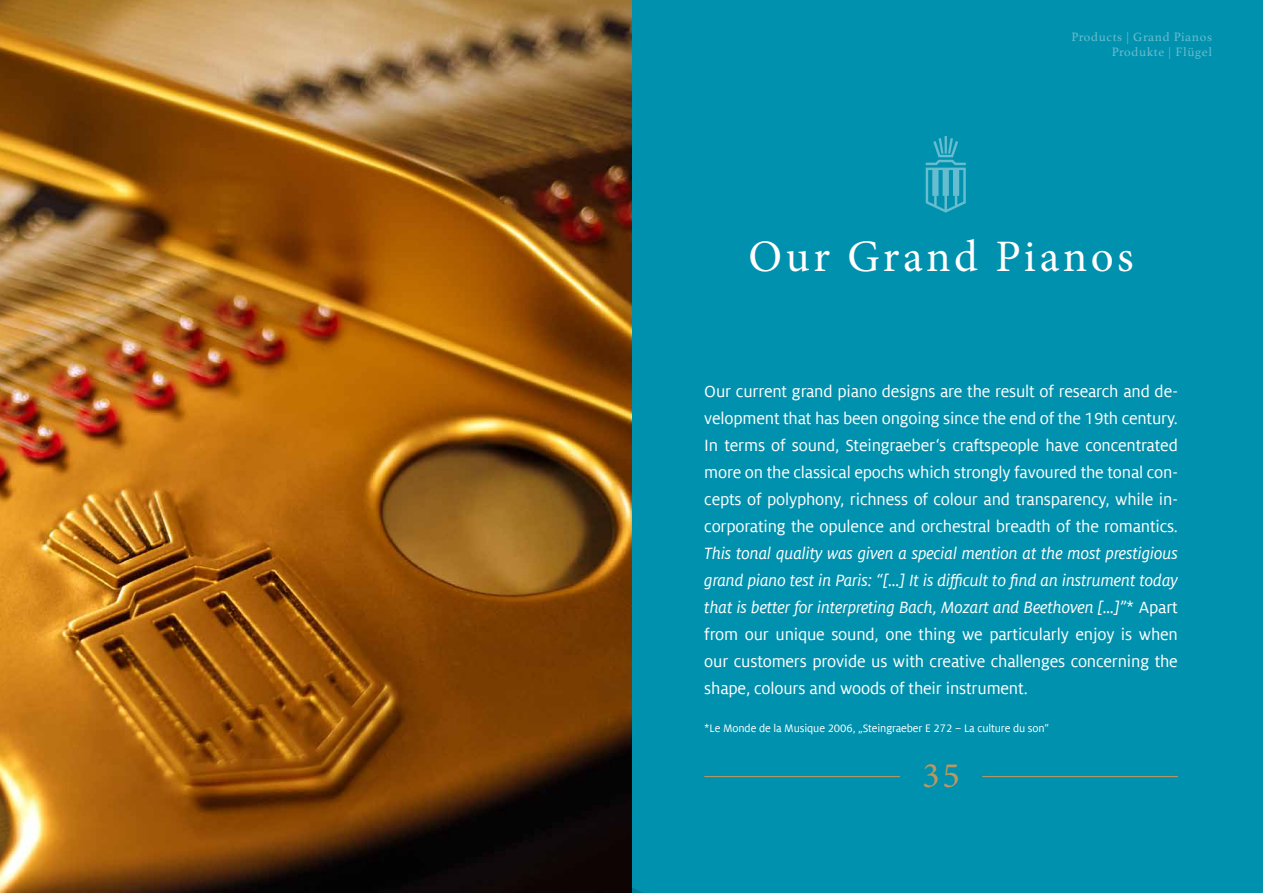
<style>
.page{position:relative;width:1263px;height:893px;background:#0091ae}
.page>*{position:absolute;margin:0;border:0;box-sizing:border-box;transform-origin:0 0}
.t1{font:45px "Minion Pro";letter-spacing:.075em;color:#fff}
.t2{font:36px "Minion Pro";color:#bc9861}
.t3{font:18px/27px "Milo Offc";letter-spacing:-.01em;color:#fff;text-align:justify}
.t4{font:italic 18px/27px "Milo Offc";letter-spacing:-.01em;color:#fff;text-align:justify}
.t5{font:12.75px "Athelas";letter-spacing:.05em;color:#66bdcf}
.t6{font:12px "Milo Offc";letter-spacing:-.01em;color:#fff}
.s1{font-style:normal}
</style>
<div class="page">
<img style="left:0;top:0;width:631px;height:893px">
<hr style="left:704px;top:776px;width:196px;height:1px;background:#bc9861">
<hr style="left:982px;top:776px;width:196px;height:1px;background:#bc9861">
<hr style="left:944px;top:136px;width:3px;height:18px;background:#66bdcf">
<svg style="left:926px;top:138px;width:40px;height:75px"></svg>
<p class="t5" style="left:1071px;top:27px;width:142px">Products | Grand Pianos</p>
<p class="t5" style="left:1112px;top:42px;width:102px">Produkte | Flügel</p>
<h1 class="t1" style="left:748px;top:226px;width:387px">Our Grand Pianos</h1>
<p class="t3" style="left:704px;top:378px;width:475px">Our current grand piano designs are the result of research and de&shy;velopment that has been ongoing since the end of the 19th century.<br>In terms of sound, Steingraeber‘s craftspeople have concentrated more on the classical epochs which strongly favoured the tonal con&shy;cepts of polyphony, richness of colour and transparency, while in&shy;corporating the opulence and orchestral breadth of the romantics.</p>
<p class="t4" style="left:704px;top:540px;width:475px">This tonal quality was given a special mention at the most prestigious grand piano test in Paris: “[...] It is difficult to find an instrument today that is better for interpreting Bach, Mozart and Beethoven […]”<span class="s1">* Apart from our unique sound, one thing we particularly enjoy is when our customers provide us with creative challenges concerning the shape, colours and woods of their instrument.</span></p>
<p class="t6" style="left:704px;top:722px;width:346px">*Le Monde de la Musique 2006, „Steingraeber E 272 – La culture du son“</p>
<h2 class="t2" style="left:922px;top:752px;width:39px">35</h2>
</div>
